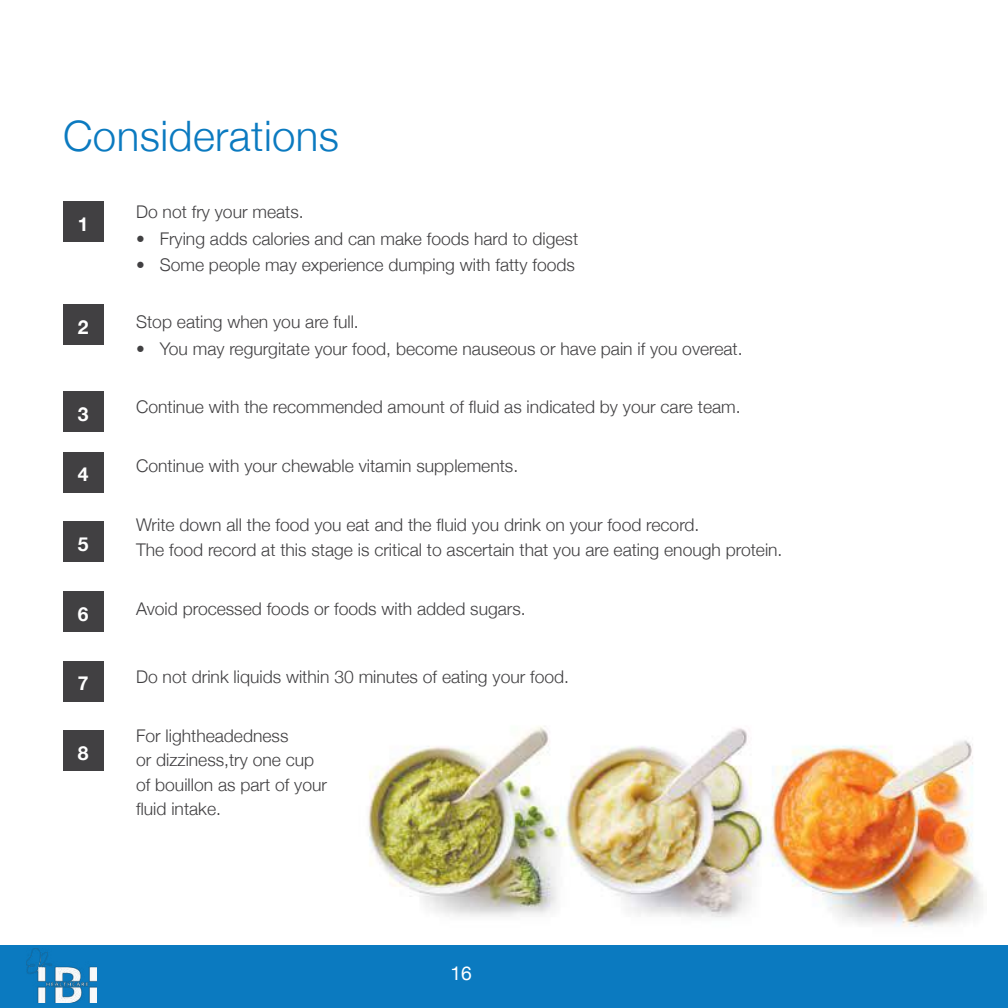
<style>
.page{position:relative;width:1008px;height:1008px;background:#fff}
.page>*{position:absolute;margin:0;border:0;box-sizing:border-box;transform-origin:0 0}
.t1{font:300 42px "Helvetica Neue";letter-spacing:.01em;color:#0b7ac0}
.t2{font:700 19.25px "Helvetica Neue";color:#fff}
.t3{font:19.25px "Helvetica Neue";color:#fff}
.t4{font:300 17.5px/24.5px "Helvetica Neue";color:#414042}
</style>
<div class="page">
<div style="left:0;top:945px;width:1008px;height:63px;background:#0b7ac0"></div>
<img style="left:368px;top:726px;width:615px;height:201px">
<div style="left:63px;top:201px;width:40px;height:41px;background:#414042"></div>
<div style="left:63px;top:304px;width:40px;height:41px;background:#414042"></div>
<div style="left:63px;top:392px;width:40px;height:40px;background:#414042"></div>
<div style="left:63px;top:452px;width:40px;height:40px;background:#414042"></div>
<div style="left:63px;top:521px;width:40px;height:41px;background:#414042"></div>
<div style="left:63px;top:591px;width:40px;height:40px;background:#414042"></div>
<div style="left:63px;top:661px;width:40px;height:40px;background:#414042"></div>
<div style="left:63px;top:731px;width:40px;height:40px;background:#414042"></div>
<img style="left:26px;top:949px;width:70px;height:54px">
<h1 class="t1" style="left:63px;top:102px;width:278px">Considerations</h1>
<p class="t2" style="left:78px;top:209px;width:12px">1</p>
<p class="t2" style="left:78px;top:312px;width:12px">2</p>
<p class="t2" style="left:78px;top:399px;width:12px">3</p>
<p class="t2" style="left:78px;top:459px;width:12px">4</p>
<p class="t2" style="left:78px;top:529px;width:12px">5</p>
<p class="t2" style="left:78px;top:599px;width:12px">6</p>
<p class="t2" style="left:78px;top:669px;width:12px">7</p>
<p class="t2" style="left:78px;top:738px;width:12px">8</p>
<p class="t4" style="left:136px;top:199px;width:169px">Do not fry your meats.</p>
<p class="t4" style="left:136px;top:226px;width:444px">• Frying adds calories and can make foods hard to digest</p>
<p class="t4" style="left:136px;top:251px;width:440px">• Some people may experience dumping with fatty foods</p>
<p class="t4" style="left:136px;top:309px;width:221px">Stop eating when you are full.</p>
<p class="t4" style="left:136px;top:335px;width:608px">• You may regurgitate your food, become nauseous or have pain if you overeat.</p>
<p class="t4" style="left:136px;top:393px;width:606px">Continue with the recommended amount of fluid as indicated by your care team.</p>
<p class="t4" style="left:136px;top:452px;width:384px">Continue with your chewable vitamin supplements.</p>
<p class="t4" style="left:136px;top:511px;width:648px">Write down all the food you eat and the fluid you drink on your food record.<br>The food record at this stage is critical to ascertain that you are eating enough protein.</p>
<p class="t4" style="left:136px;top:595px;width:391px">Avoid processed foods or foods with added sugars.</p>
<p class="t4" style="left:136px;top:663px;width:435px">Do not drink liquids within 30 minutes of eating your food.</p>
<p class="t4" style="left:136px;top:722px;width:192px">For lightheadedness<br>or dizziness,try one cup of bouillon as part of your fluid intake.</p>
<p class="t3" style="left:450px;top:959px;width:23px">16</p>
</div>
